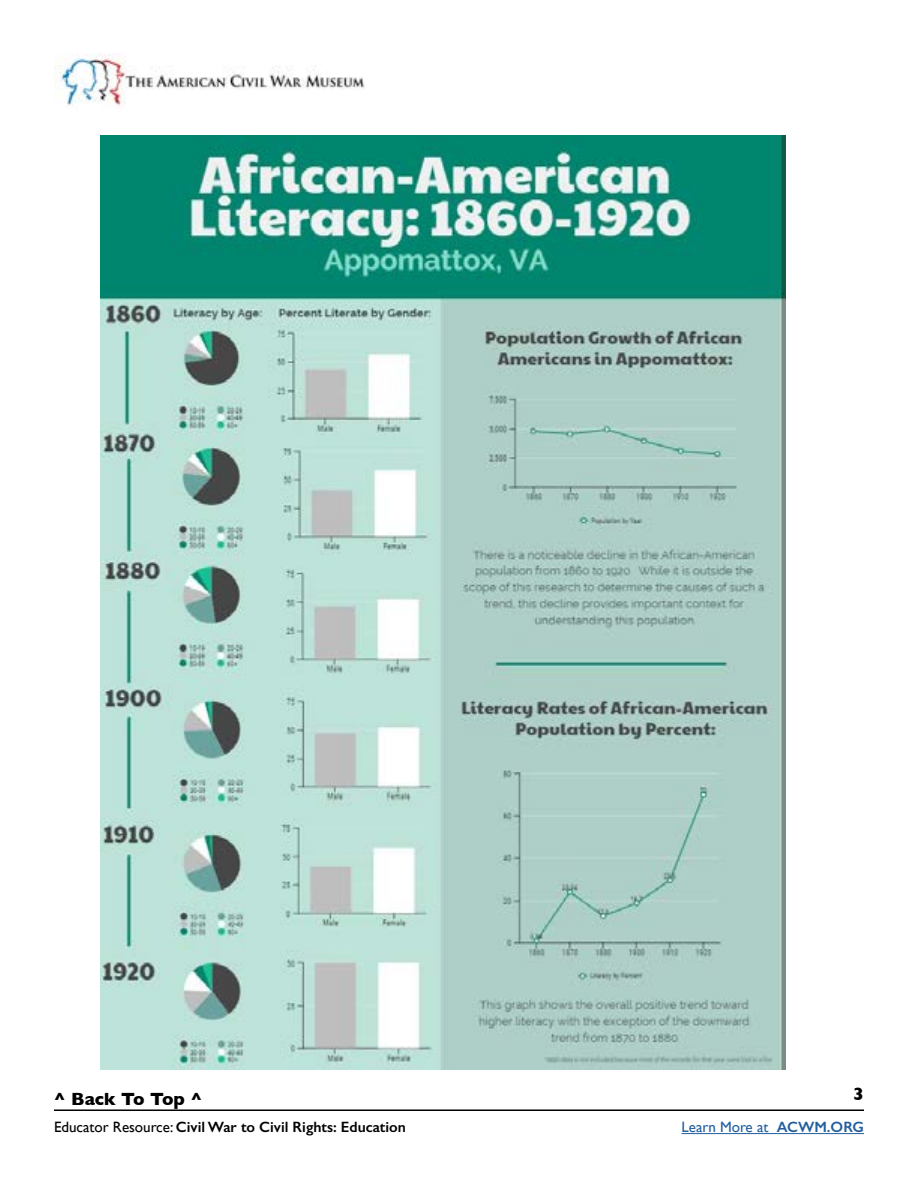
<style>
.page{position:relative;width:918px;height:1188px;background:#fff}
.page>*{position:absolute;margin:0;border:0;box-sizing:border-box;transform-origin:0 0}
.t1{font:700 18px "Gill Sans";color:#000}
.t2{font:600 15px "Gill Sans";color:#000}
.t3{font:15px "Gill Sans";color:#215e9e}
.s1{font-weight:400}
.s2{font-weight:600}
</style>
<div class="page">
<hr style="left:681px;top:1133px;width:183px;height:1px;background:#215e9e">
<hr style="left:54px;top:1109px;width:810px;height:2px;background:#000">
<img style="left:54px;top:54px;width:311px;height:52px">
<img style="left:100px;top:135px;width:685px;height:934px">
<p class="t1" style="left:54px;top:1085px;width:150px">^ Back To Top ^</p>
<p class="t1" style="left:853px;top:1080px;width:12px">3</p>
<p class="t2" style="left:54px;top:1118px;width:353px"><span class="s1">Educator Resource:</span> Civil War to Civil Rights: Education</p>
<p class="t3" style="left:681px;top:1119px;width:184px">Learn More at <span class="s2">ACWM.ORG</span></p>
</div>
